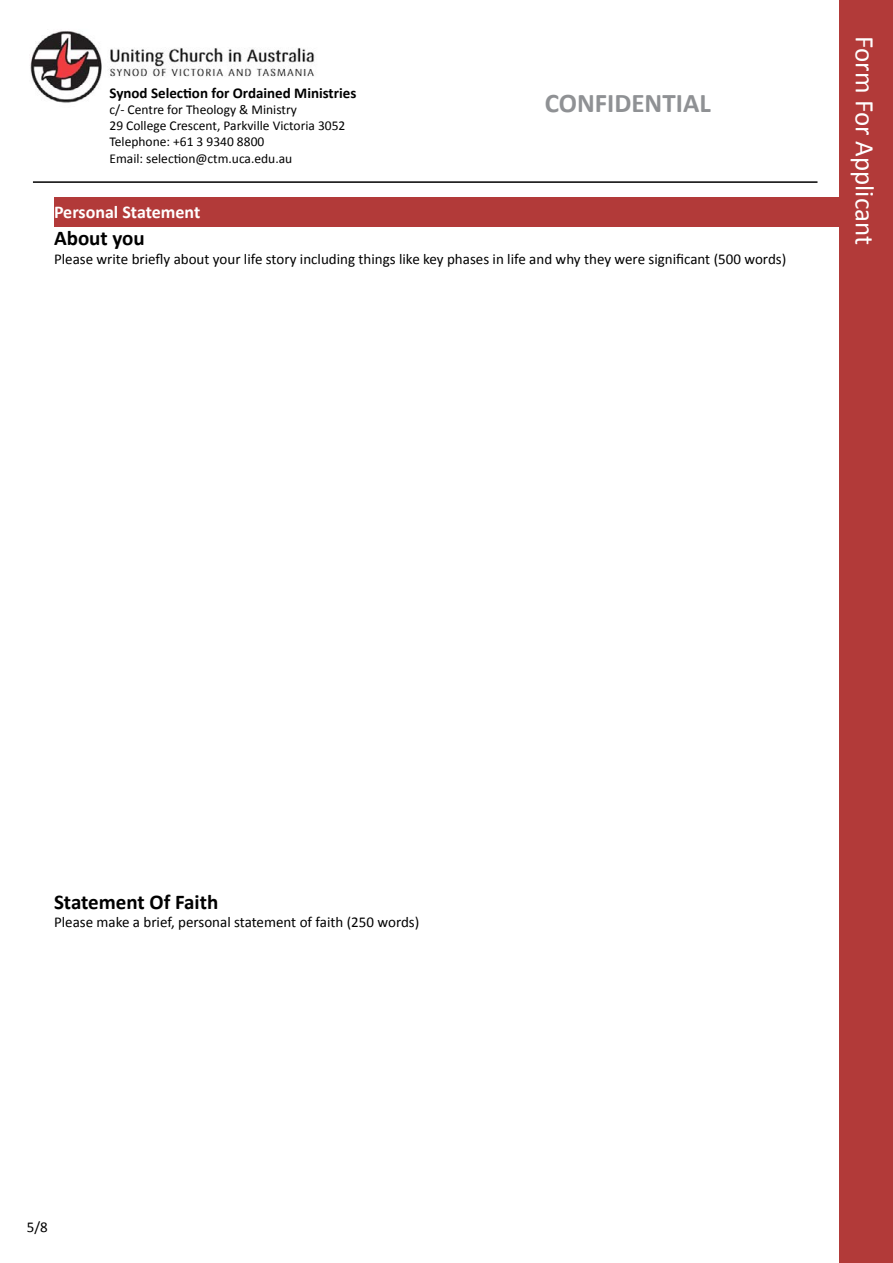
<style>
.page{position:relative;width:893px;height:1263px;background:#fff}
.page>*{position:absolute;margin:0;border:0;box-sizing:border-box;transform-origin:0 0}
.t1{font:27px "Calibri";color:#fff}
.t2{font:700 27px "Calibri";color:#8f9194}
.t3{font:700 21px "Calibri";color:#000}
.t4{font:700 18px "Calibri";color:#fff}
.t5{font:15px "Calibri";color:#000}
.t6{font:700 15px "Calibri";color:#000}
.t7{font:13.5px/16.2px "Calibri";color:#000}
</style>
<div class="page">
<img style="left:30px;top:31px;width:285px;height:72px">
<div style="left:839px;top:0;width:54px;height:1263px;background:#b23a39"></div>
<hr style="left:33px;top:181px;width:784px;height:2px;background:#000">
<div style="left:54px;top:197px;width:785px;height:29px;background:#b23a39"></div>
<p class="t6" style="left:109px;top:83px;width:248px">Synod Selection for Ordained Ministries</p>
<p class="t7" style="left:109px;top:101px;width:237px">c/- Centre for Theology &amp; Ministry<br>29 College Crescent, Parkville Victoria 3052<br>Telephone: +61 3 9340 8800<br>Email: selection@ctm.uca.edu.au</p>
<p class="t4" style="left:54px;top:201px;width:148px">Personal Statement</p>
<h1 class="t2" style="left:545px;top:86px;width:168px">CONFIDENTIAL</h1>
<h2 class="t3" style="left:54px;top:225px;width:92px">About you</h2>
<p class="t5" style="left:54px;top:249px;width:734px">Please write briefly about your life story including things like key phases in life and why they were significant (500 words)</p>
<h1 class="t1" style="left:882px;top:36px;width:210px;rotate:90deg">Form For Applicant</h1>
<h2 class="t3" style="left:54px;top:888px;width:166px">Statement Of Faith</h2>
<p class="t5" style="left:54px;top:913px;width:367px">Please make a brief, personal statement of faith (250 words)</p>
<p class="t5" style="left:27px;top:1218px;width:22px">5/8</p>
</div>
